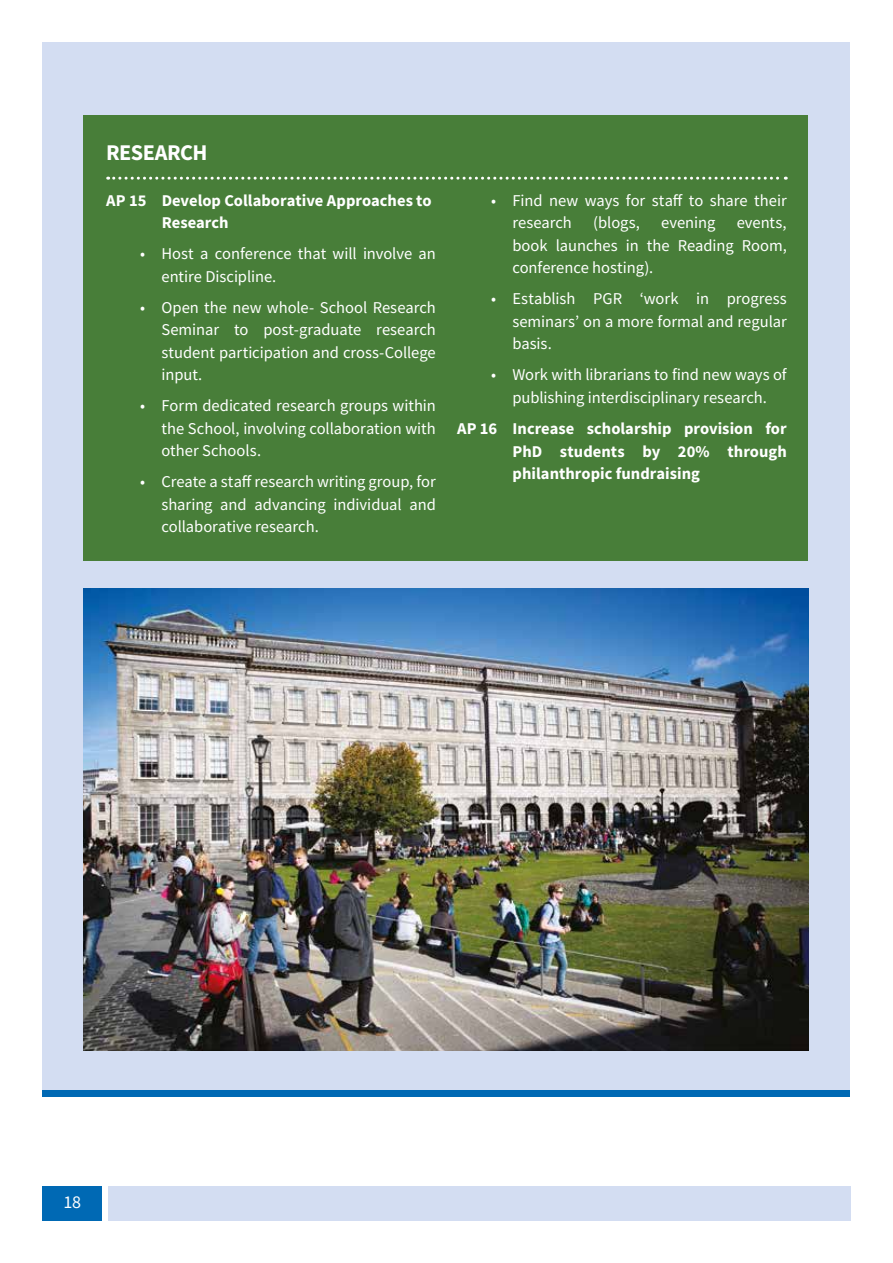
<style>
.page{position:relative;width:893px;height:1263px;background:#fff}
.page>*{position:absolute;margin:0;border:0;box-sizing:border-box;transform-origin:0 0}
.t1{font:700 22.5px "Source Sans Pro";letter-spacing:-.025em;color:#fff}
.t2{font:18px "Source Sans Pro";color:#fff}
.t3{font:16.5px/22.5px "Source Sans Pro";letter-spacing:-.005em;color:#fff;text-align:justify}
.t4{font:700 16.5px/22.5px "Source Sans Pro";letter-spacing:.005em;color:#fff}
</style>
<div class="page">
<div style="left:43px;top:43px;width:807px;height:1054px;background:#d3ddf2"></div>
<div style="left:43px;top:1091px;width:807px;height:6px;background:#0069b4"></div>
<div style="left:43px;top:1186px;width:59px;height:34px;background:#0069b4"></div>
<div style="left:108px;top:1186px;width:742px;height:34px;background:#d3ddf2"></div>
<img style="left:84px;top:589px;width:724px;height:461px">
<div style="left:84px;top:115px;width:724px;height:446px;background:#487e39"></div>
<svg style="left:108px;top:177px;width:678px;height:3px"></svg>
<h1 class="t1" style="left:106px;top:137px;width:103px">RESEARCH</h1>
<p class="t4" style="left:162px;top:189px;width:272px;text-indent:-56px">AP 15 Develop Collaborative Approaches to<br>Research</p>
<p class="t3" style="left:161px;top:243px;width:276px;text-indent:-21px">• Host a conference that will involve an entire Discipline.</p>
<p class="t3" style="left:161px;top:296px;width:276px;text-indent:-21px">• Open the new whole- School Research Seminar to post-graduate research student participation and cross-College input.</p>
<p class="t3" style="left:161px;top:395px;width:276px;text-indent:-21px">• Form dedicated research groups within the School, involving collaboration with other Schools.</p>
<p class="t3" style="left:161px;top:471px;width:276px;text-indent:-21px">• Create a staff research writing group, for sharing and advancing individual and collaborative research.</p>
<p class="t3" style="left:512px;top:189px;width:276px;text-indent:-21px">• Find new ways for staff to share their research</p>
<p class="t3" style="left:593px;top:212px;width:48px">(blogs,</p>
<p class="t3" style="left:661px;top:212px;width:56px">evening</p>
<p class="t3" style="left:512px;top:212px;width:276px;text-indent:224px">events, book launches in the Reading Room, conference hosting).</p>
<p class="t3" style="left:512px;top:288px;width:276px;text-indent:-21px">• Establish PGR ‘work in progress seminars’ on a more formal and regular basis.</p>
<p class="t3" style="left:491px;top:364px;width:297px;text-align:center">• Work with librarians to find new ways of publishing interdisciplinary research.</p>
<p class="t4" style="left:513px;top:417px;width:276px;text-align:justify;text-indent:-55px">AP 16 Increase scholarship provision for PhD students by 20% through philanthropic fundraising</p>
<p class="t2" style="left:64px;top:1191px;width:19px">18</p>
</div>
